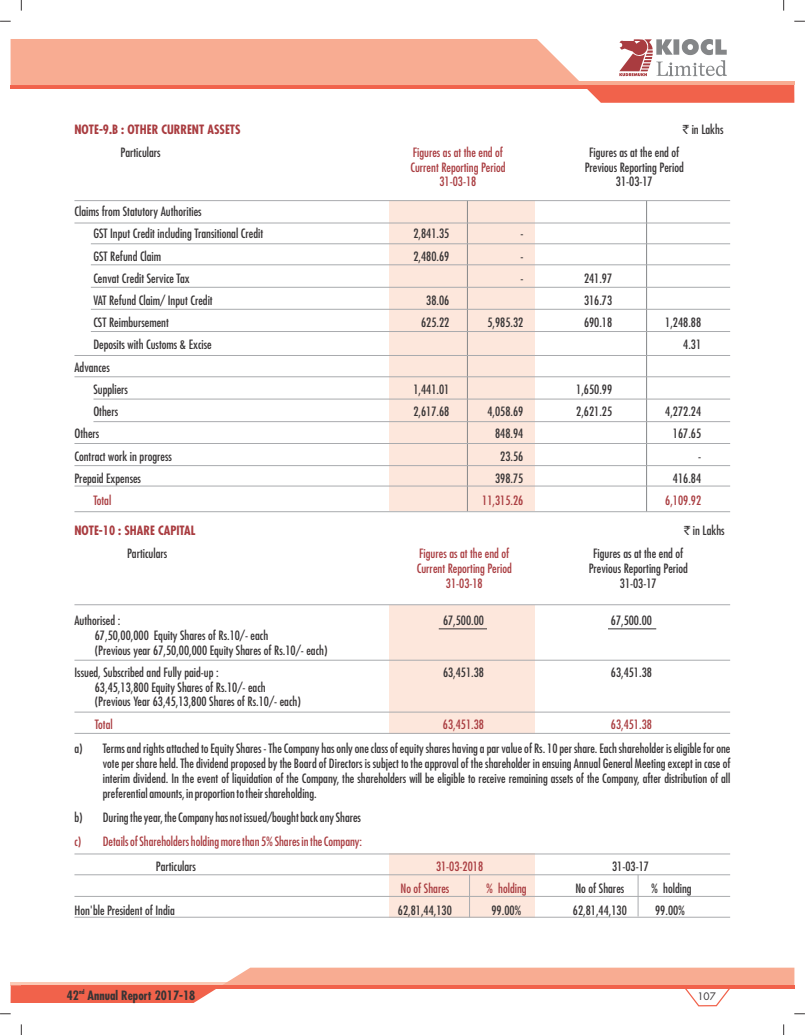
<style>
.page{position:relative;width:805px;height:1035px;background:#fff}
.page>*{position:absolute;margin:0;border:0;box-sizing:border-box;transform-origin:0 0}
.t1{font:condensed 12.5px/14.8px "Futura Std";color:#373435}
.t2{font:condensed 12.5px "Futura Std";color:#a93c40}
.t3{font:700 condensed 12.5px "Futura Std";color:#a93c40}
.t4{font:700 condensed 12.5px "Futura Std";color:#373435}
.t5{font:10px "Futura Std";color:#373435}
.t6{font:700 condensed 6.25px "Futura Std";color:#373435}
.s1{font-family:"Rupee Foradian";font-stretch:normal}
</style>
<div class="page">
<svg style="left:11px;top:967px;width:783px;height:40px"></svg>
<hr style="left:21px;top:985px;width:773px;height:4px;background:#f1624b">
<svg style="left:11px;top:39px;width:783px;height:64px"></svg>
<div style="left:390px;top:853px;width:145px;height:64px;background:#fde7dc"></div>
<div style="left:390px;top:605px;width:145px;height:128px;background:#fde7dc"></div>
<div style="left:390px;top:200px;width:145px;height:311px;background:#fde7dc"></div>
<hr style="left:467px;top:200px;width:1px;height:311px;background:#848688">
<hr style="left:646px;top:200px;width:1px;height:312px;background:#848688">
<hr style="left:74px;top:200px;width:656px;height:1px;background:#a9abae">
<hr style="left:74px;top:223px;width:656px;height:1px;background:#a9abae">
<hr style="left:91px;top:243px;width:639px;height:1px;background:#a9abae">
<hr style="left:91px;top:264px;width:639px;height:1px;background:#a9abae">
<hr style="left:91px;top:287px;width:639px;height:1px;background:#a9abae">
<hr style="left:91px;top:309px;width:639px;height:1px;background:#a9abae">
<hr style="left:91px;top:331px;width:639px;height:1px;background:#a9abae">
<hr style="left:74px;top:355px;width:656px;height:1px;background:#a9abae">
<hr style="left:74px;top:376px;width:656px;height:1px;background:#a9abae">
<hr style="left:93px;top:399px;width:637px;height:1px;background:#a9abae">
<hr style="left:74px;top:443px;width:656px;height:1px;background:#a9abae">
<hr style="left:74px;top:465px;width:656px;height:1px;background:#a9abae">
<hr style="left:74px;top:486px;width:656px;height:1px;background:#a9abae">
<hr style="left:74px;top:511px;width:656px;height:1px;background:#a9abae">
<hr style="left:74px;top:604px;width:656px;height:1px;background:#a9abae">
<hr style="left:74px;top:660px;width:656px;height:1px;background:#a9abae">
<hr style="left:74px;top:853px;width:656px;height:1px;background:#a9abae">
<hr style="left:74px;top:874px;width:656px;height:1px;background:#a9abae">
<hr style="left:74px;top:896px;width:656px;height:1px;background:#a9abae">
<hr style="left:74px;top:917px;width:656px;height:1px;background:#a9abae">
<hr style="left:74px;top:712px;width:656px;height:1px;background:#a9abae">
<hr style="left:74px;top:733px;width:656px;height:1px;background:#a9abae">
<hr style="left:93px;top:421px;width:637px;height:1px;background:#a9abae">
<hr style="left:469px;top:874px;width:1px;height:43px;background:#a9abae">
<hr style="left:637px;top:874px;width:1px;height:42px;background:#a9abae">
<hr style="left:438px;top:628px;width:49px;height:1px;background:#373435">
<hr style="left:608px;top:628px;width:48px;height:1px;background:#373435">
<p class="t3" style="left:74px;top:123px;width:167px">NOTE-9.B : OTHER CURRENT ASSETS</p>
<p class="t1" style="left:682px;top:122px;width:42px"><span class="s1">`</span> in Lakhs</p>
<p class="t1" style="left:120px;top:145px;width:42px">Particulars</p>
<p class="t2" style="left:413px;top:146px;width:92px">Figures as at the end of</p>
<p class="t1" style="left:589px;top:145px;width:92px">Figures as at the end of</p>
<p class="t2" style="left:410px;top:161px;width:97px">Current Reporting Period</p>
<p class="t1" style="left:584px;top:160px;width:101px">Previous Reporting Period</p>
<p class="t2" style="left:439px;top:176px;width:38px">31-03-18</p>
<p class="t1" style="left:615px;top:175px;width:38px">31-03-17</p>
<p class="t1" style="left:93px;top:201px;width:171px;line-height:22.2px;text-indent:-19px">Claims from Statutory Authorities<br>GST Input Credit including Transitional Credit</p>
<p class="t1" style="left:413px;top:227px;width:37px">2,841.35</p>
<p class="t1" style="left:520px;top:227px;width:5px">-</p>
<p class="t1" style="left:93px;top:249px;width:69px">GST Refund Claim</p>
<p class="t1" style="left:413px;top:249px;width:37px">2,480.69</p>
<p class="t1" style="left:520px;top:249px;width:5px">-</p>
<p class="t1" style="left:93px;top:271px;width:98px">Cenvat Credit Service Tax</p>
<p class="t1" style="left:520px;top:271px;width:5px">-</p>
<p class="t1" style="left:584px;top:271px;width:30px">241.97</p>
<p class="t1" style="left:93px;top:293px;width:121px">VAT Refund Claim/ Input Credit</p>
<p class="t1" style="left:426px;top:293px;width:25px">38.06</p>
<p class="t1" style="left:584px;top:293px;width:30px">316.73</p>
<p class="t1" style="left:93px;top:316px;width:77px">CST Reimbursement</p>
<p class="t1" style="left:421px;top:316px;width:30px">625.22</p>
<p class="t1" style="left:487px;top:316px;width:37px">5,985.32</p>
<p class="t1" style="left:584px;top:316px;width:30px">690.18</p>
<p class="t1" style="left:665px;top:316px;width:37px">1,248.88</p>
<p class="t1" style="left:93px;top:338px;width:120px">Deposits with Customs &amp; Excise</p>
<p class="t1" style="left:683px;top:338px;width:19px">4.31</p>
<p class="t1" style="left:93px;top:356px;width:36px;line-height:22.2px;text-indent:-19px">Advances<br>Suppliers</p>
<p class="t1" style="left:413px;top:382px;width:37px">1,441.01</p>
<p class="t1" style="left:576px;top:382px;width:37px">1,650.99</p>
<p class="t1" style="left:93px;top:405px;width:26px">Others</p>
<p class="t1" style="left:413px;top:405px;width:37px">2,617.68</p>
<p class="t1" style="left:487px;top:405px;width:37px">4,058.69</p>
<p class="t1" style="left:576px;top:405px;width:37px">2,621.25</p>
<p class="t1" style="left:665px;top:405px;width:37px">4,272.24</p>
<p class="t1" style="left:74px;top:427px;width:26px">Others</p>
<p class="t1" style="left:495px;top:427px;width:30px">848.94</p>
<p class="t1" style="left:672px;top:427px;width:30px">167.65</p>
<p class="t1" style="left:74px;top:449px;width:99px">Contract work in progress</p>
<p class="t1" style="left:500px;top:449px;width:25px">23.56</p>
<p class="t1" style="left:698px;top:449px;width:5px">-</p>
<p class="t1" style="left:74px;top:471px;width:68px">Prepaid Expenses</p>
<p class="t1" style="left:495px;top:471px;width:30px">398.75</p>
<p class="t1" style="left:672px;top:471px;width:30px">416.84</p>
<p class="t2" style="left:93px;top:495px;width:19px">Total</p>
<p class="t2" style="left:482px;top:495px;width:43px">11,315.26</p>
<p class="t2" style="left:665px;top:495px;width:37px">6,109.92</p>
<p class="t3" style="left:74px;top:525px;width:122px">NOTE-10 : SHARE CAPITAL</p>
<p class="t1" style="left:684px;top:524px;width:42px"><span class="s1">`</span> in Lakhs</p>
<p class="t1" style="left:127px;top:547px;width:42px">Particulars</p>
<p class="t2" style="left:419px;top:548px;width:92px">Figures as at the end of</p>
<p class="t1" style="left:593px;top:547px;width:92px">Figures as at the end of</p>
<p class="t2" style="left:416px;top:563px;width:97px">Current Reporting Period</p>
<p class="t1" style="left:588px;top:561px;width:101px">Previous Reporting Period</p>
<p class="t2" style="left:446px;top:577px;width:38px">31-03-18</p>
<p class="t1" style="left:619px;top:576px;width:38px">31-03-17</p>
<p class="t1" style="left:74px;top:613px;width:47px">Authorised :</p>
<p class="t1" style="left:443px;top:613px;width:43px">67,500.00</p>
<p class="t1" style="left:610px;top:613px;width:43px">67,500.00</p>
<p class="t1" style="left:95px;top:628px;width:234px">67,50,00,000 Equity Shares of Rs.10/- each<br>(Previous year 67,50,00,000 Equity Shares of Rs.10/- each)</p>
<p class="t1" style="left:74px;top:665px;width:146px">Issued, Subscribed and Fully paid-up :</p>
<p class="t1" style="left:443px;top:665px;width:43px">63,451.38</p>
<p class="t1" style="left:610px;top:665px;width:43px">63,451.38</p>
<p class="t1" style="left:95px;top:680px;width:207px">63,45,13,800 Equity Shares of Rs.10/- each (Previous Year 63,45,13,800 Shares of Rs.10/- each)</p>
<p class="t2" style="left:95px;top:718px;width:19px">Total</p>
<p class="t2" style="left:443px;top:718px;width:43px">63,451.38</p>
<p class="t2" style="left:610px;top:718px;width:43px">63,451.38</p>
<p class="t1" style="left:103px;top:741px;width:629px;text-align:justify;text-indent:-28px">a) Terms and rights attached to Equity Shares - The Company has only one class of equity shares having a par value of Rs. 10 per share. Each shareholder is eligible for one vote per share held. The dividend proposed by the Board of Directors is subject to the approval of the shareholder in ensuing Annual General Meeting except in case of interim dividend. In the event of liquidation of the Company, the shareholders will be eligible to receive remaining assets of the Company, after distribution of all preferential amounts, in proportion to their shareholding.</p>
<p class="t1" style="left:74px;top:810px;width:288px">b) During the year, the Company has not issued/bought back any Shares</p>
<p class="t2" style="left:74px;top:836px;width:289px">c) Details of Shareholders holding more than 5% Shares in the Company:</p>
<p class="t1" style="left:156px;top:859px;width:42px">Particulars</p>
<p class="t2" style="left:436px;top:860px;width:49px">31-03-2018</p>
<p class="t1" style="left:612px;top:859px;width:38px">31-03-17</p>
<p class="t2" style="left:400px;top:883px;width:50px">No of Shares</p>
<p class="t2" style="left:486px;top:883px;width:42px">% holding</p>
<p class="t1" style="left:575px;top:881px;width:50px">No of Shares</p>
<p class="t1" style="left:651px;top:881px;width:42px">% holding</p>
<p class="t1" style="left:74px;top:904px;width:102px">Hon'ble President of India</p>
<p class="t1" style="left:398px;top:904px;width:55px">62,81,44,130</p>
<p class="t1" style="left:491px;top:904px;width:32px">99.00%</p>
<p class="t1" style="left:572px;top:904px;width:55px">62,81,44,130</p>
<p class="t1" style="left:655px;top:904px;width:32px">99.00%</p>
<p class="t6" style="left:79px;top:988px;width:7px">nd</p>
<p class="t4" style="left:67px;top:989px;width:130px">42 Annual Report 2017-18</p>
<p class="t5" style="left:697px;top:992px;width:20px">107</p>
</div>
